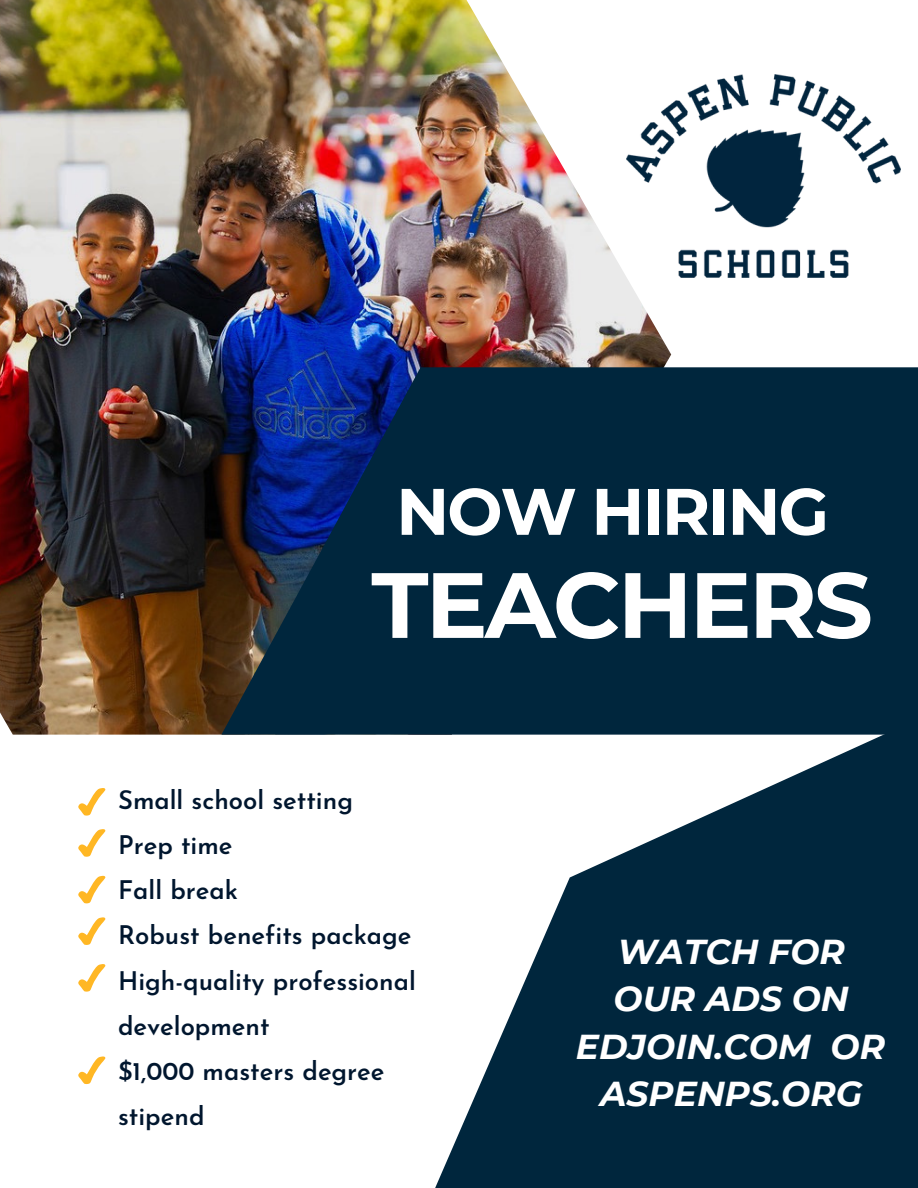
<style>
.page{position:relative;width:918px;height:1188px;background:#fff}
.page>*{position:absolute;margin:0;border:0;box-sizing:border-box;transform-origin:0 0}
.t1{font:700 92.55px "Montserrat";letter-spacing:-.03em;color:#fff}
.t2{font:700 65.55px "Montserrat";letter-spacing:-.03em;color:#fff}
.t3{font:italic 700 34.5px/47.2px "Montserrat";color:#fff;text-align:center}
.t4{font:600 25.65px/45.3px "Josefin Sans";color:#00162e}
</style>
<div class="page">
<svg style="left:435px;top:735px;width:483px;height:453px;fill:#00263d"></svg>
<img style="left:0;top:0;width:671px;height:735px">
<svg style="left:221px;top:367px;width:697px;height:368px;background:#032642"></svg>
<img style="left:627px;top:75px;width:273px;height:202px">
<svg style="left:78px;top:829px;width:28px;height:28px"></svg>
<svg style="left:78px;top:875px;width:28px;height:29px"></svg>
<svg style="left:78px;top:788px;width:28px;height:28px"></svg>
<svg style="left:78px;top:917px;width:28px;height:28px"></svg>
<svg style="left:78px;top:964px;width:28px;height:28px"></svg>
<svg style="left:78px;top:1056px;width:28px;height:28px"></svg>
<p class="t2" style="left:396px;top:471px;width:434px">NOW HIRING</p>
<p class="t1" style="left:371px;top:548px;width:503px">TEACHERS</p>
<p class="t4" style="left:118px;top:779px;width:236px">Small school setting</p>
<p class="t4" style="left:118px;top:825px;width:116px">Prep time</p>
<p class="t4" style="left:118px;top:870px;width:122px">Fall break</p>
<p class="t4" style="left:118px;top:915px;width:295px">Robust benefits package</p>
<p class="t4" style="left:118px;top:960px;width:299px">High-quality professional development</p>
<p class="t4" style="left:118px;top:1051px;width:268px">$1,000 masters degree</p>
<p class="t4" style="left:118px;top:1096px;width:88px">stipend</p>
<p class="t3" style="left:576px;top:928px;width:311px">WATCH FOR<br>OUR ADS ON<br>EDJOIN.COM OR<br>ASPENPS.ORG</p>
</div>
